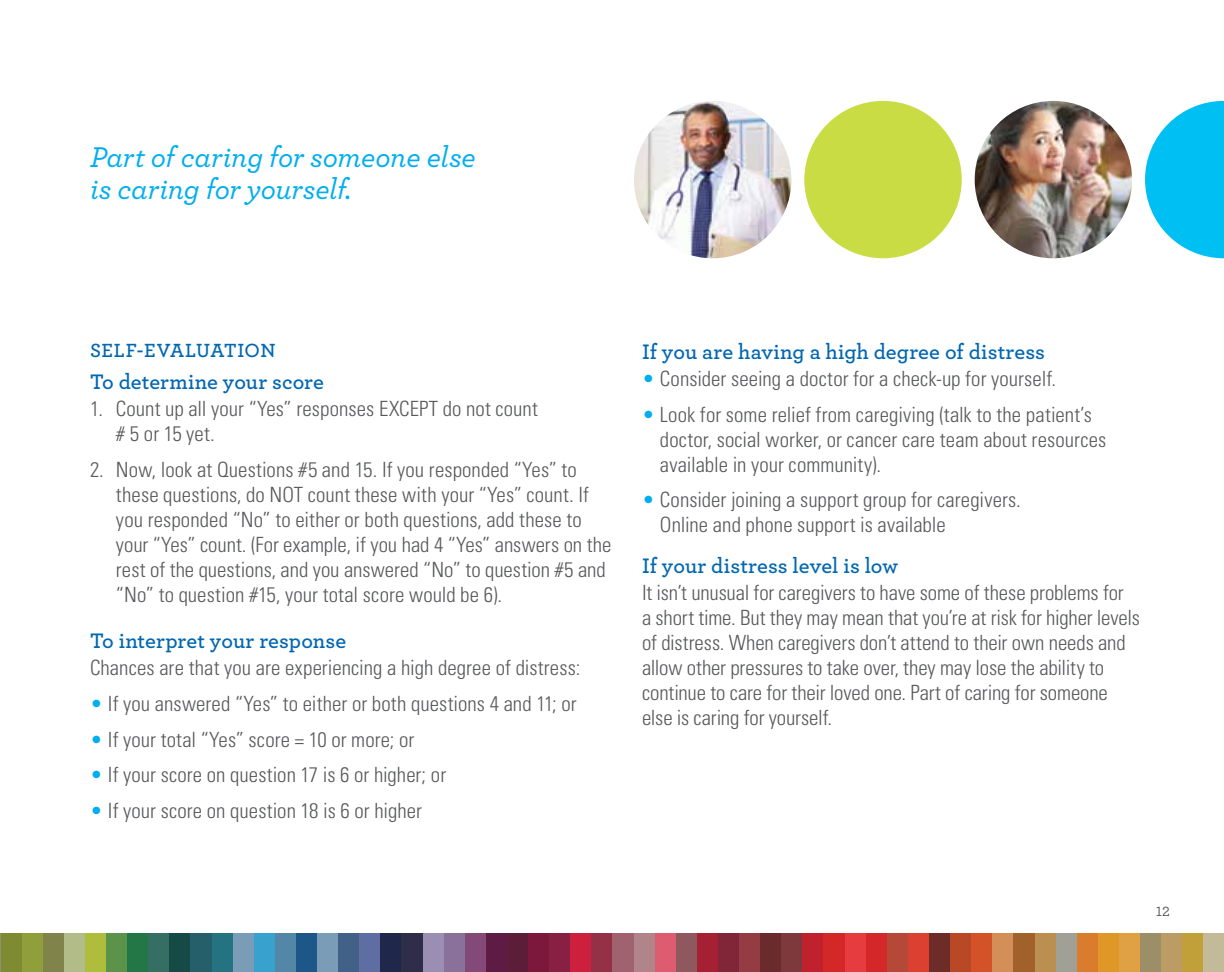
<style>
.page{position:relative;width:1224px;height:972px;background:#fff}
.page>*{position:absolute;margin:0;border:0;box-sizing:border-box;transform-origin:0 0}
.t1{font:italic 500 30px/32px "Archer";letter-spacing:-.01em;color:#00aeef}
.t2{font:600 22px "Archer";letter-spacing:.005em;color:#0067b1}
.t3{font:300 condensed 21px/25px "Univers";color:#58595b}
.t4{font:600 20px "Archer";letter-spacing:.02em;color:#0067b1}
.t5{font:14px "Archer Medium LF";color:#58595b}
.s1{color:#00aeef}
</style>
<div class="page">
<img style="left:634px;top:101px;width:157px;height:157px;border-radius:79px">
<img style="left:975px;top:101px;width:157px;height:157px;border-radius:79px">
<div style="left:804px;top:101px;width:158px;height:157px;background:#cadc44;border-radius:50%"></div>
<svg style="left:1145px;top:101px;width:79px;height:157px"></svg>
<div style="left:1203px;top:934px;width:21px;height:38px;background:#c3ba9a"></div>
<div style="left:1182px;top:934px;width:21px;height:38px;background:#c19f39"></div>
<div style="left:1161px;top:934px;width:21px;height:38px;background:#bb9c64"></div>
<div style="left:1140px;top:934px;width:21px;height:38px;background:#9c8f67"></div>
<div style="left:1118px;top:934px;width:22px;height:38px;background:#e0a044"></div>
<div style="left:1097px;top:934px;width:21px;height:38px;background:#df9828"></div>
<div style="left:1076px;top:934px;width:21px;height:38px;background:#d97c2e"></div>
<div style="left:1055px;top:934px;width:21px;height:38px;background:#a1a096"></div>
<div style="left:1034px;top:934px;width:21px;height:38px;background:#bb8f4f"></div>
<div style="left:1013px;top:934px;width:21px;height:38px;background:#a2602a"></div>
<div style="left:992px;top:934px;width:21px;height:38px;background:#d48f58"></div>
<div style="left:971px;top:934px;width:21px;height:38px;background:#d35227"></div>
<div style="left:950px;top:934px;width:21px;height:38px;background:#b84826"></div>
<div style="left:929px;top:934px;width:21px;height:38px;background:#6e2c29"></div>
<div style="left:907px;top:934px;width:22px;height:38px;background:#dc4030"></div>
<div style="left:886px;top:934px;width:21px;height:38px;background:#b64837"></div>
<div style="left:865px;top:934px;width:21px;height:38px;background:#d32827"></div>
<div style="left:844px;top:934px;width:21px;height:38px;background:#e63b3f"></div>
<div style="left:823px;top:934px;width:21px;height:38px;background:#d32827"></div>
<div style="left:802px;top:934px;width:21px;height:38px;background:#c0222d"></div>
<div style="left:781px;top:934px;width:21px;height:38px;background:#7e393c"></div>
<div style="left:760px;top:934px;width:21px;height:38px;background:#6b2b2c"></div>
<div style="left:739px;top:934px;width:21px;height:38px;background:#933c43"></div>
<div style="left:718px;top:934px;width:21px;height:38px;background:#812638"></div>
<div style="left:696px;top:934px;width:22px;height:38px;background:#a52033"></div>
<div style="left:675px;top:934px;width:21px;height:38px;background:#8f575e"></div>
<div style="left:654px;top:934px;width:21px;height:38px;background:#de5c70"></div>
<div style="left:633px;top:934px;width:21px;height:38px;background:#b08488"></div>
<div style="left:612px;top:934px;width:21px;height:38px;background:#a0626e"></div>
<div style="left:591px;top:934px;width:21px;height:38px;background:#943146"></div>
<div style="left:570px;top:934px;width:21px;height:38px;background:#cd1f3e"></div>
<div style="left:549px;top:934px;width:21px;height:38px;background:#882043"></div>
<div style="left:528px;top:934px;width:21px;height:38px;background:#7c183b"></div>
<div style="left:506px;top:934px;width:22px;height:38px;background:#5b1d37"></div>
<div style="left:485px;top:934px;width:22px;height:38px;background:#5e1b44"></div>
<div style="left:464px;top:934px;width:21px;height:38px;background:#834a77"></div>
<div style="left:443px;top:934px;width:21px;height:38px;background:#8a719c"></div>
<div style="left:422px;top:934px;width:21px;height:38px;background:#9a8fb2"></div>
<div style="left:401px;top:934px;width:21px;height:38px;background:#2f2d4a"></div>
<div style="left:380px;top:934px;width:21px;height:38px;background:#1f274b"></div>
<div style="left:359px;top:934px;width:21px;height:38px;background:#5e6ea2"></div>
<div style="left:338px;top:934px;width:21px;height:38px;background:#426188"></div>
<div style="left:317px;top:934px;width:21px;height:38px;background:#7a9cb7"></div>
<div style="left:295px;top:934px;width:22px;height:38px;background:#1d5788"></div>
<div style="left:274px;top:934px;width:21px;height:38px;background:#5387a7"></div>
<div style="left:253px;top:934px;width:21px;height:38px;background:#39a1cd"></div>
<div style="left:232px;top:934px;width:21px;height:38px;background:#7a9cb7"></div>
<div style="left:211px;top:934px;width:21px;height:38px;background:#247383"></div>
<div style="left:190px;top:934px;width:21px;height:38px;background:#25606a"></div>
<div style="left:169px;top:934px;width:21px;height:38px;background:#154a47"></div>
<div style="left:148px;top:934px;width:21px;height:38px;background:#356f64"></div>
<div style="left:127px;top:934px;width:21px;height:38px;background:#237645"></div>
<div style="left:106px;top:934px;width:21px;height:38px;background:#5a9349"></div>
<div style="left:84px;top:934px;width:22px;height:38px;background:#b0bc3c"></div>
<div style="left:63px;top:934px;width:21px;height:38px;background:#b2bc89"></div>
<div style="left:42px;top:934px;width:21px;height:38px;background:#80834a"></div>
<div style="left:21px;top:934px;width:21px;height:38px;background:#909f3b"></div>
<div style="left:0;top:934px;width:21px;height:38px;background:#7e8b31"></div>
<h1 class="t1" style="left:90px;top:140px;width:387px">Part of caring for someone else is caring for yourself.</h1>
<p class="t4" style="left:90px;top:338px;width:187px">SELF-EVALUATION</p>
<p class="t2" style="left:90px;top:368px;width:235px">To determine your score</p>
<p class="t3" style="left:116px;top:396px;width:423px;text-indent:-26px">1. Count up all your “Yes” responses EXCEPT do not count # 5 or 15 yet.</p>
<p class="t3" style="left:116px;top:456px;width:497px;text-indent:-26px">2. Now, look at Questions #5 and 15. If you responded “Yes” to these questions, do NOT count these with your “Yes” count. If you responded “No” to either or both questions, add these to your “Yes” count. (For example, if you had 4 “Yes” answers on the rest of the questions, and you answered “No” to question #5 and “No” to question #15, your total score would be 6).</p>
<p class="t2" style="left:90px;top:627px;width:258px">To interpret your response</p>
<p class="t3" style="left:90px;top:655px;width:492px">Chances are that you are experiencing a high degree of distress:</p>
<p class="t3" style="left:90px;top:691px;width:488px"><span class="s1">•</span> If you answered “Yes” to either or both questions 4 and 11; or</p>
<p class="t3" style="left:90px;top:726px;width:326px"><span class="s1">•</span> If your total “Yes” score = 10 or more; or</p>
<p class="t3" style="left:90px;top:762px;width:358px"><span class="s1">•</span> If your score on question 17 is 6 or higher; or</p>
<p class="t3" style="left:90px;top:798px;width:333px"><span class="s1">•</span> If your score on question 18 is 6 or higher</p>
<p class="t2" style="left:642px;top:337px;width:405px">If you are having a high degree of distress</p>
<p class="t3" style="left:642px;top:366px;width:416px"><span class="s1">•</span> Consider seeing a doctor for a check-up for yourself.</p>
<p class="t3" style="left:660px;top:401px;width:448px;text-indent:-18px"><span class="s1">•</span> Look for some relief from caregiving (talk to the patient’s doctor, social worker, or cancer care team about resources available in your community).</p>
<p class="t3" style="left:660px;top:487px;width:362px;text-indent:-18px"><span class="s1">•</span> Consider joining a support group for caregivers.<br>Online and phone support is available</p>
<p class="t2" style="left:642px;top:552px;width:258px">If your distress level is low</p>
<p class="t3" style="left:642px;top:580px;width:499px">It isn’t unusual for caregivers to have some of these problems for<br>a short time. But they may mean that you’re at risk for higher levels of distress. When caregivers don’t attend to their own needs and allow other pressures to take over, they may lose the ability to continue to care for their loved one. Part of caring for someone else is caring for yourself.</p>
<p class="t5" style="left:1156px;top:902px;width:15px">12</p>
</div>
